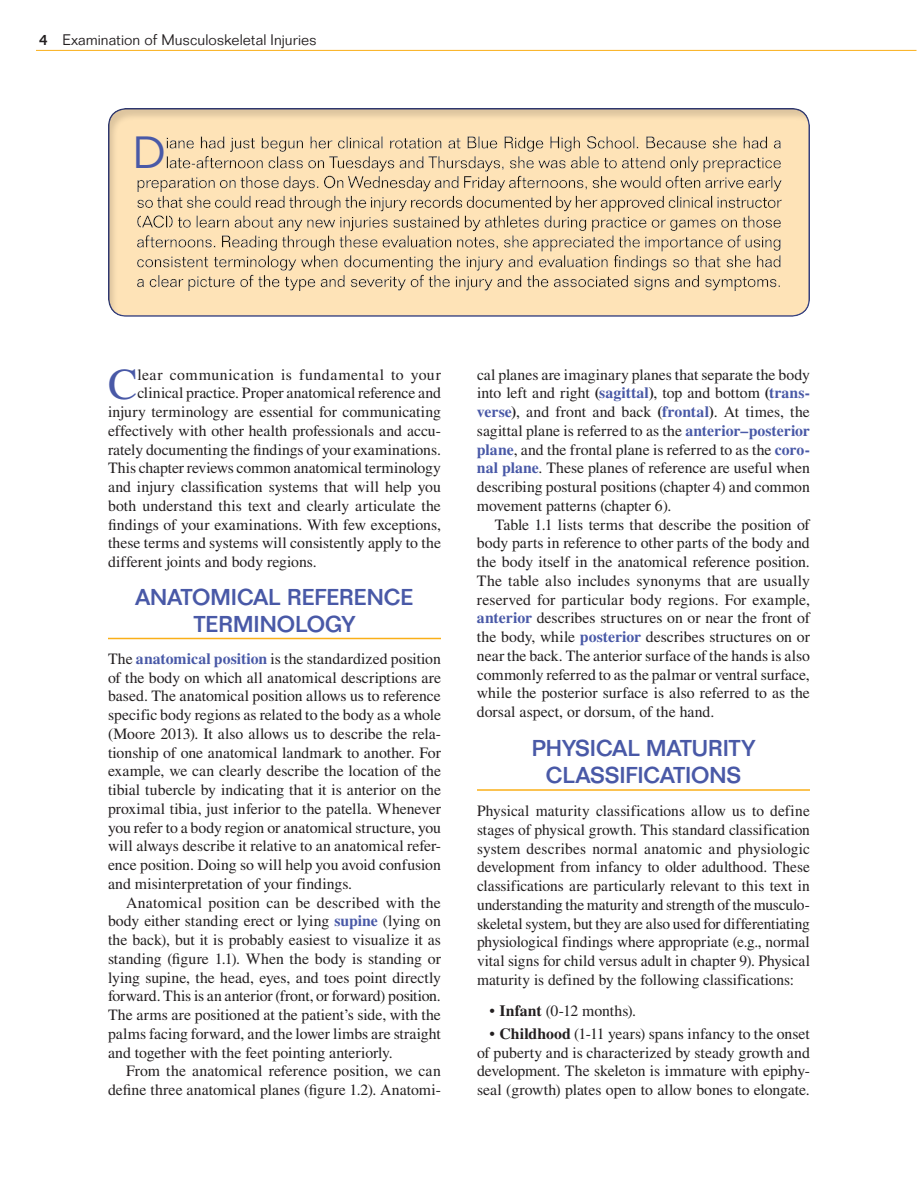
<style>
.page{position:relative;width:918px;height:1188px;background:#fff}
.page>*{position:absolute;margin:0;border:0;box-sizing:border-box;transform-origin:0 0}
.t1{font:300 44.25px "Folio Std";color:#4959a7}
.t2{font:44.1px "Times LT Std";color:#4959a7}
.t3{font:500 22.5px/27px "Folio Std";color:#4959a7;text-align:center}
.t4{font:15.75px/18.8px "Times LT Std";color:#231f20;text-align:justify}
.t5{font:15.75px "Times LT Std";letter-spacing:.035em;color:#231f20}
.t6{font:300 15px "Folio Std";letter-spacing:.005em;color:#231f20}
.s1{font-weight:500}
.s2{font-weight:700;color:#4959a7}
.s3{font-weight:700}
</style>
<div class="page">
<hr style="left:36px;top:50px;width:880px;height:1px;background:#faaf18">
<div style="left:107px;top:107px;width:704px;height:210px;background:#231f20;opacity:.15"></div>
<hr style="left:108px;top:638px;width:333px;height:1px;background:#faaf18">
<hr style="left:477px;top:789px;width:333px;height:2px;background:#faaf18">
<p class="t6" style="left:39px;top:31px;width:279px"><span class="s1">4</span> Examination of Musculoskeletal Injuries</p>
<h1 class="t1" style="left:133px;top:126px;width:34px">D</h1>
<p class="t2" style="left:108px;top:359px;width:31px">C</p>
<p class="t5" style="left:137px;top:366px;width:305px">lear communication is fundamental to your</p>
<p class="t4" style="left:137px;top:384px;width:305px">clinical practice. Proper anatomical reference and</p>
<p class="t4" style="left:108px;top:403px;width:334px">injury terminology are essential for communicating</p>
<p class="t4" style="left:108px;top:421px;width:335px">effectively with other health professionals and accu-</p>
<p class="t4" style="left:108px;top:440px;width:334px">rately documenting the findings of your examinations.</p>
<p class="t4" style="left:108px;top:459px;width:334px">This chapter reviews common anatomical terminology</p>
<p class="t4" style="left:108px;top:477px;width:334px">and injury classification systems that will help you</p>
<p class="t4" style="left:108px;top:496px;width:334px">both understand this text and clearly articulate the</p>
<p class="t4" style="left:108px;top:515px;width:335px">findings of your examinations. With few exceptions,</p>
<p class="t4" style="left:108px;top:534px;width:335px">these terms and systems will consistently apply to the</p>
<p class="t4" style="left:108px;top:552px;width:210px">different joints and body regions.</p>
<p class="t3" style="left:136px;top:583px;width:279px">ANATOMICAL REFERENCE<br>TERMINOLOGY</p>
<p class="t4" style="left:108px;top:649px;width:334px">The <span class="s2">anatomical position</span> is the standardized position</p>
<p class="t4" style="left:108px;top:668px;width:335px">of the body on which all anatomical descriptions are</p>
<p class="t4" style="left:108px;top:687px;width:334px">based. The anatomical position allows us to reference</p>
<p class="t4" style="left:108px;top:706px;width:335px">specific body regions as related to the body as a whole</p>
<p class="t4" style="left:108px;top:724px;width:335px">(Moore 2013). It also allows us to describe the rela-</p>
<p class="t4" style="left:108px;top:743px;width:335px">tionship of one anatomical landmark to another. For</p>
<p class="t4" style="left:108px;top:762px;width:335px">example, we can clearly describe the location of the</p>
<p class="t4" style="left:108px;top:780px;width:335px">tibial tubercle by indicating that it is anterior on the</p>
<p class="t4" style="left:108px;top:799px;width:334px">proximal tibia, just inferior to the patella. Whenever</p>
<p class="t4" style="left:108px;top:818px;width:335px">you refer to a body region or anatomical structure, you</p>
<p class="t4" style="left:108px;top:837px;width:335px">will always describe it relative to an anatomical refer-</p>
<p class="t4" style="left:108px;top:855px;width:334px">ence position. Doing so will help you avoid confusion</p>
<p class="t4" style="left:108px;top:874px;width:246px">and misinterpretation of your findings.</p>
<p class="t4" style="left:126px;top:893px;width:316px">Anatomical position can be described with the</p>
<p class="t4" style="left:108px;top:912px;width:334px">body either standing erect or lying <span class="s2">supine</span> (lying on</p>
<p class="t4" style="left:108px;top:930px;width:335px">the back), but it is probably easiest to visualize it as</p>
<p class="t4" style="left:108px;top:949px;width:334px">standing (figure 1.1). When the body is standing or</p>
<p class="t4" style="left:108px;top:968px;width:334px">lying supine, the head, eyes, and toes point directly</p>
<p class="t4" style="left:108px;top:987px;width:334px">forward. This is an anterior (front, or forward) position.</p>
<p class="t4" style="left:108px;top:1005px;width:334px">The arms are positioned at the patient’s side, with the</p>
<p class="t4" style="left:108px;top:1024px;width:334px">palms facing forward, and the lower limbs are straight</p>
<p class="t4" style="left:108px;top:1043px;width:286px">and together with the feet pointing anteriorly.</p>
<p class="t4" style="left:126px;top:1062px;width:316px">From the anatomical reference position, we can</p>
<p class="t4" style="left:108px;top:1080px;width:335px">define three anatomical planes (figure 1.2). Anatomi-</p>
<p class="t4" style="left:477px;top:365px;width:334px">cal planes are imaginary planes that separate the body</p>
<p class="t4" style="left:477px;top:384px;width:334px">into left and right <span class="s3">(</span><span class="s2">sagittal</span><span class="s3">)</span>, top and bottom <span class="s3">(</span><span class="s2">trans-</span></p>
<p class="t4" style="left:477px;top:403px;width:334px"><span class="s2">verse</span><span class="s3">)</span>, and front and back <span class="s3">(</span><span class="s2">frontal</span><span class="s3">)</span>. At times, the</p>
<p class="t4" style="left:477px;top:421px;width:335px">sagittal plane is referred to as the <span class="s2">anterior–posterior</span></p>
<p class="t4" style="left:477px;top:440px;width:335px"><span class="s2">plane</span>, and the frontal plane is referred to as the <span class="s2">coro-</span></p>
<p class="t4" style="left:477px;top:459px;width:334px"><span class="s2">nal plane</span>. These planes of reference are useful when</p>
<p class="t4" style="left:477px;top:477px;width:334px">describing postural positions (chapter 4) and common</p>
<p class="t4" style="left:477px;top:496px;width:196px">movement patterns (chapter 6).</p>
<p class="t4" style="left:495px;top:515px;width:316px">Table 1.1 lists terms that describe the position of</p>
<p class="t4" style="left:477px;top:534px;width:334px">body parts in reference to other parts of the body and</p>
<p class="t4" style="left:477px;top:552px;width:334px">the body itself in the anatomical reference position.</p>
<p class="t4" style="left:477px;top:571px;width:334px">The table also includes synonyms that are usually</p>
<p class="t4" style="left:477px;top:590px;width:334px">reserved for particular body regions. For example,</p>
<p class="t4" style="left:477px;top:609px;width:334px"><span class="s2">anterior</span> describes structures on or near the front of</p>
<p class="t4" style="left:477px;top:627px;width:334px">the body, while <span class="s2">posterior</span> describes structures on or</p>
<p class="t4" style="left:477px;top:646px;width:334px">near the back. The anterior surface of the hands is also</p>
<p class="t4" style="left:477px;top:665px;width:334px">commonly referred to as the palmar or ventral surface,</p>
<p class="t4" style="left:477px;top:684px;width:334px">while the posterior surface is also referred to as the</p>
<p class="t4" style="left:477px;top:702px;width:239px">dorsal aspect, or dorsum, of the hand.</p>
<p class="t3" style="left:532px;top:735px;width:225px">PHYSICAL MATURITY<br>CLASSIFICATIONS</p>
<p class="t4" style="left:477px;top:802px;width:335px">Physical maturity classifications allow us to define stages of physical growth. This standard classification system describes normal anatomic and physiologic development from infancy to older adulthood. These classifications are particularly relevant to this text in understanding the maturity and strength of the musculo&shy;skeletal system, but they are also used for differentiating physiological findings where appropriate (e.g., normal vital signs for child versus adult in chapter 9). Physical maturity is defined by the following classifications:</p>
<p class="t4" style="left:489px;top:1001px;width:148px">• <span class="s3">Infant</span> (0-12 months).</p>
<p class="t4" style="left:477px;top:1024px;width:335px;text-indent:12px">• <span class="s3">Childhood</span> (1-11 years) spans infancy to the onset of puberty and is characterized by steady growth and development. The skeleton is immature with epiphy&shy;seal (growth) plates open to allow bones to elongate.</p>
</div>
